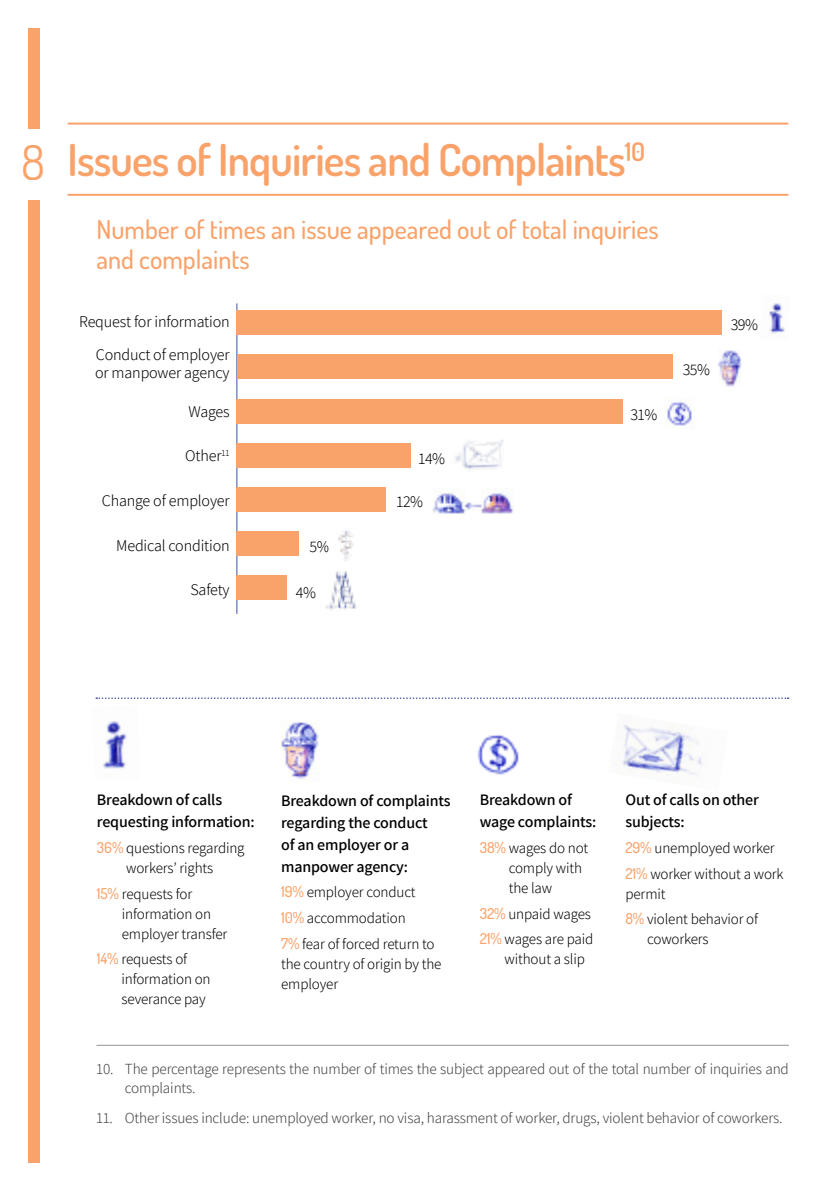
<style>
.page{position:relative;width:840px;height:1191px;background:#fff}
.page>*{position:absolute;margin:0;border:0;box-sizing:border-box;transform-origin:0 0}
.t1{font:600 44px "Dosis";letter-spacing:-.02em;color:#f9a26a}
.t2{font:500 26px/30px "Dosis";color:#f9a26a}
.t3{font:600 16px/22px "Assistant";letter-spacing:-.01em;color:#000}
.t4{font:300 16px/18px "Assistant";letter-spacing:-.01em;color:#000}
.t5{font:300 15.2px/19px "Assistant";letter-spacing:-.01em;color:#414042}
.t6{font:300 15px/20px "Assistant";letter-spacing:-.01em;color:#000}
.s1{font-weight:400;font-size:48px}
.s2{font-family:"Dosis";font-weight:500;color:#f9a26a}
</style>
<div class="page">
<div style="left:28px;top:200px;width:11px;height:962px;background:#f9a26a"></div>
<div style="left:28px;top:28px;width:11px;height:101px;background:#f9a26a"></div>
<hr style="left:68px;top:123px;width:720px;height:2px;background:#f9a26a">
<hr style="left:68px;top:194px;width:720px;height:2px;background:#f9a26a">
<img style="left:622px;top:725px;width:83px;height:58px">
<svg style="left:96px;top:697px;width:692px;height:2px"></svg>
<img style="left:281px;top:722px;width:38px;height:57px">
<img style="left:477px;top:735px;width:42px;height:40px">
<img style="left:103px;top:721px;width:24px;height:48px">
<hr style="left:96px;top:1044px;width:692px;height:1px;background:#939598">
<img style="left:664px;top:397px;width:28px;height:29px">
<img style="left:769px;top:303px;width:16px;height:31px">
<hr style="left:236px;top:303px;width:1px;height:311px;background:#404fa1">
<img style="left:718px;top:350px;width:23px;height:37px">
<img style="left:481px;top:495px;width:32px;height:19px">
<img style="left:432px;top:495px;width:33px;height:19px">
<img style="left:462px;top:501px;width:22px;height:9px">
<img style="left:338px;top:530px;width:16px;height:31px">
<img style="left:326px;top:571px;width:31px;height:39px">
<img style="left:426px;top:423px;width:108px;height:72px">
<div style="left:236px;top:310px;width:485px;height:25px;background:#f9a26a"></div>
<div style="left:236px;top:355px;width:436px;height:24px;background:#f9a26a"></div>
<div style="left:236px;top:399px;width:386px;height:24px;background:#f9a26a"></div>
<div style="left:236px;top:443px;width:175px;height:24px;background:#f9a26a"></div>
<div style="left:236px;top:487px;width:150px;height:24px;background:#f9a26a"></div>
<div style="left:236px;top:531px;width:63px;height:25px;background:#f9a26a"></div>
<div style="left:236px;top:576px;width:50px;height:24px;background:#f9a26a"></div>
<h1 class="t1" style="left:22px;top:131px;width:624px"><span class="s1">8</span> Issues of Inquiries and Complaints<sup>10</sup></h1>
<h2 class="t2" style="left:96px;top:214px;width:563px">Number of times an issue appeared out of total inquiries and complaints</h2>
<p class="t4" style="left:79px;top:312px;width:152px">Request for information</p>
<p class="t4" style="left:95px;top:344px;width:136px">Conduct of employer or manpower agency</p>
<p class="t4" style="left:188px;top:401px;width:43px">Wages</p>
<p class="t4" style="left:185px;top:446px;width:46px">Other<sup>11</sup></p>
<p class="t4" style="left:102px;top:490px;width:129px">Change of employer</p>
<p class="t4" style="left:116px;top:535px;width:115px">Medical condition</p>
<p class="t4" style="left:190px;top:579px;width:41px">Safety</p>
<p class="t4" style="left:309px;top:537px;width:22px">5%</p>
<p class="t4" style="left:295px;top:583px;width:22px">4%</p>
<p class="t4" style="left:418px;top:449px;width:28px">14%</p>
<p class="t4" style="left:396px;top:492px;width:28px">12%</p>
<p class="t4" style="left:630px;top:405px;width:28px">31%</p>
<p class="t4" style="left:682px;top:360px;width:29px">35%</p>
<p class="t4" style="left:730px;top:315px;width:29px">39%</p>
<p class="t3" style="left:97px;top:788px;width:159px">Breakdown of calls requesting information:</p>
<p class="t6" style="left:97px;top:837px;width:149px;text-align:center"><span class="s2">36%</span> questions regarding workers’ rights</p>
<p class="t6" style="left:122px;top:883px;width:107px;text-indent:-25px"><span class="s2">15%</span> requests for information on employer transfer</p>
<p class="t6" style="left:121px;top:948px;width:91px;text-indent:-24px"><span class="s2">14%</span> requests of information on severance pay</p>
<p class="t3" style="left:281px;top:788px;width:171px">Breakdown of complaints regarding the conduct<br>of an employer or a manpower agency:</p>
<p class="t6" style="left:281px;top:878px;width:155px;line-height:25.6px"><span class="s2">19%</span> employer conduct<br><span class="s2">10%</span> accommodation<br><span class="s2">7%</span> fear of forced return to</p>
<p class="t6" style="left:281px;top:953px;width:162px">the country of origin by the employer</p>
<p class="t3" style="left:479px;top:788px;width:118px">Breakdown of wage complaints:</p>
<p class="t6" style="left:508px;top:837px;width:81px;text-indent:-29px"><span class="s2">38%</span> wages do not comply with the law</p>
<p class="t6" style="left:479px;top:900px;width:115px;line-height:25.6px"><span class="s2">32%</span> unpaid wages<br><span class="s2">21%</span> wages are paid</p>
<p class="t6" style="left:504px;top:948px;width:82px">without a slip</p>
<p class="t3" style="left:625px;top:788px;width:135px">Out of calls on other subjects:</p>
<p class="t6" style="left:625px;top:834px;width:160px;line-height:25.6px"><span class="s2">29%</span> unemployed worker<br><span class="s2">21%</span> worker without a work</p>
<p class="t6" style="left:625px;top:880px;width:134px;line-height:25.6px">permit<br><span class="s2">8%</span> violent behavior of</p>
<p class="t6" style="left:646px;top:928px;width:63px">coworkers</p>
<p class="t5" style="left:125px;top:1058px;width:665px;text-indent:-28px">10. The percentage represents the number of times the subject appeared out of the total number of inquiries and complaints.</p>
<p class="t5" style="left:96px;top:1107px;width:687px">11. Other issues include: unemployed worker, no visa, harassment of worker, drugs, violent behavior of coworkers.</p>
</div>
